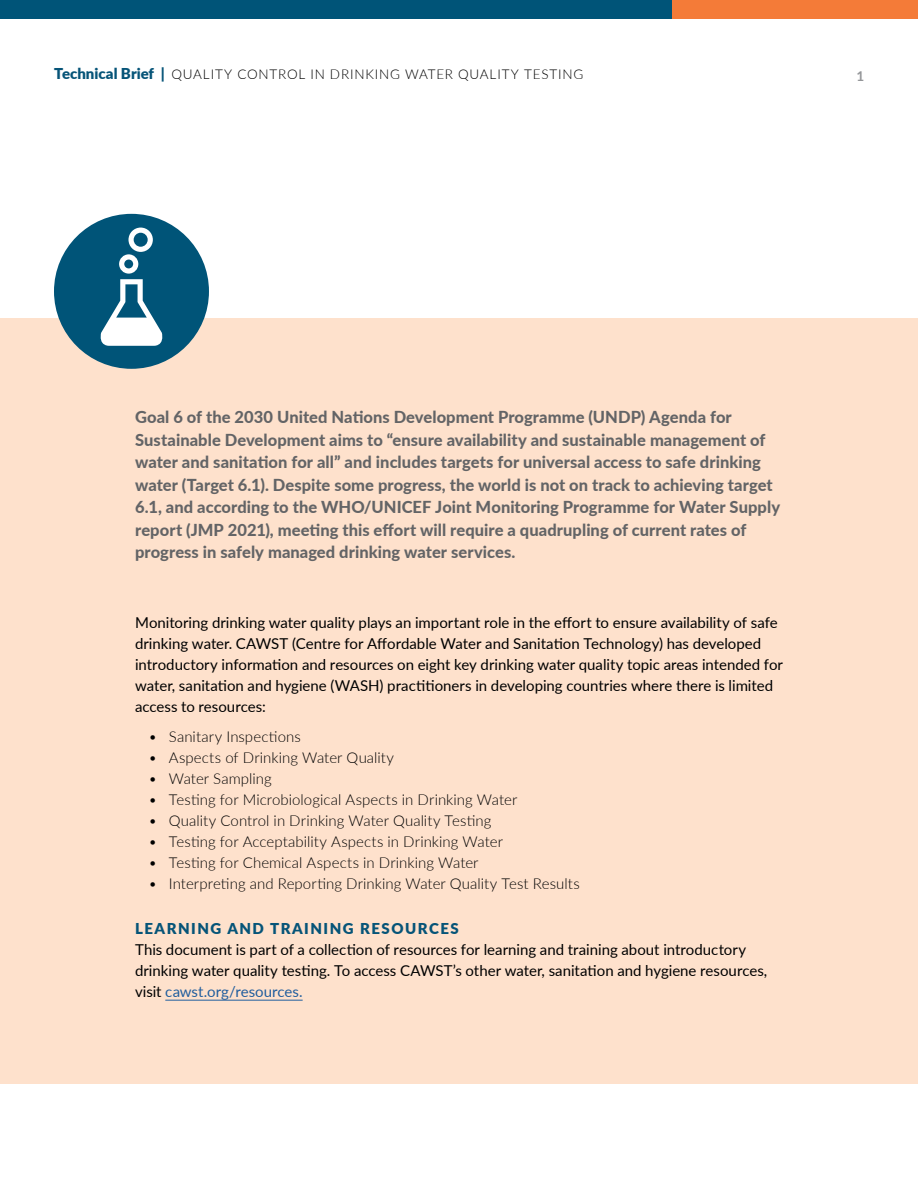
<style>
.page{position:relative;width:918px;height:1188px;background:#fff}
.page>*{position:absolute;margin:0;border:0;box-sizing:border-box;transform-origin:0 0}
.t1{font:800 16.5px/22.5px "Lato";letter-spacing:.005em;color:#636466}
.t2{font:15px/21px "Lato";color:#000}
.t3{font:300 15px "Lato";color:#000}
.t4{font:900 15px "Lato";letter-spacing:.1em;color:#065478}
.t5{font:300 13.5px "Lato";letter-spacing:.065em;color:#000}
.t6{font:700 13.5px "Lato";color:#939598}
.s1{font-weight:900;font-size:15px;color:#065478}
.s2{color:#215e9e}
</style>
<div class="page">
<div style="left:672px;top:0;width:246px;height:19px;background:#f47b38"></div>
<div style="left:0;top:0;width:672px;height:19px;background:#005478"></div>
<div style="left:0;top:319px;width:918px;height:765px;background:#fee1cc"></div>
<hr style="left:165px;top:1000px;width:138px;height:1px;background:#215e9e">
<div style="left:54px;top:214px;width:155px;height:155px;background:#005478;border-radius:50%"></div>
<svg style="left:100px;top:228px;width:63px;height:118px"></svg>
<p class="t5" style="left:54px;top:64px;width:531px"><span class="s1">Technical Brief |</span> QUALITY CONTROL IN DRINKING WATER QUALITY TESTING</p>
<p class="t6" style="left:856px;top:66px;width:9px">1</p>
<p class="t1" style="left:135px;top:405px;width:647px">Goal 6 of the 2030 United Nations Development Programme (UNDP) Agenda for Sustainable Development aims to “ensure availability and sustainable management of water and sanitation for all” and includes targets for universal access to safe drinking water (Target 6.1). Despite some progress, the world is not on track to achieving target 6.1, and according to the WHO/UNICEF Joint Monitoring Programme for Water Supply report (JMP 2021), meeting this effort will require a quadrupling of current rates of progress in safely managed drinking water services.</p>
<p class="t2" style="left:135px;top:611px;width:649px">Monitoring drinking water quality plays an important role in the effort to ensure availability of safe drinking water. CAWST (Centre for Affordable Water and Sanitation Technology) has developed introductory information and resources on eight key drinking water quality topic areas intended for water, sanitation and hygiene (WASH) practitioners in developing countries where there is limited access to resources:</p>
<p class="t3" style="left:149px;top:726px;width:154px">• Sanitary Inspections</p>
<p class="t3" style="left:149px;top:747px;width:247px">• Aspects of Drinking Water Quality</p>
<p class="t3" style="left:149px;top:768px;width:125px">• Water Sampling</p>
<p class="t3" style="left:149px;top:789px;width:370px">• Testing for Microbiological Aspects in Drinking Water</p>
<p class="t3" style="left:149px;top:810px;width:345px">• Quality Control in Drinking Water Quality Testing</p>
<p class="t3" style="left:149px;top:831px;width:356px">• Testing for Acceptability Aspects in Drinking Water</p>
<p class="t3" style="left:149px;top:852px;width:331px">• Testing for Chemical Aspects in Drinking Water</p>
<p class="t3" style="left:149px;top:873px;width:433px">• Interpreting and Reporting Drinking Water Quality Test Results</p>
<p class="t4" style="left:135px;top:917px;width:325px">LEARNING AND TRAINING RESOURCES</p>
<p class="t2" style="left:135px;top:938px;width:634px">This document is part of a collection of resources for learning and training about introductory drinking water quality testing. To access CAWST’s other water, sanitation and hygiene resources, visit <span class="s2">cawst.org/resources.</span></p>
</div>
